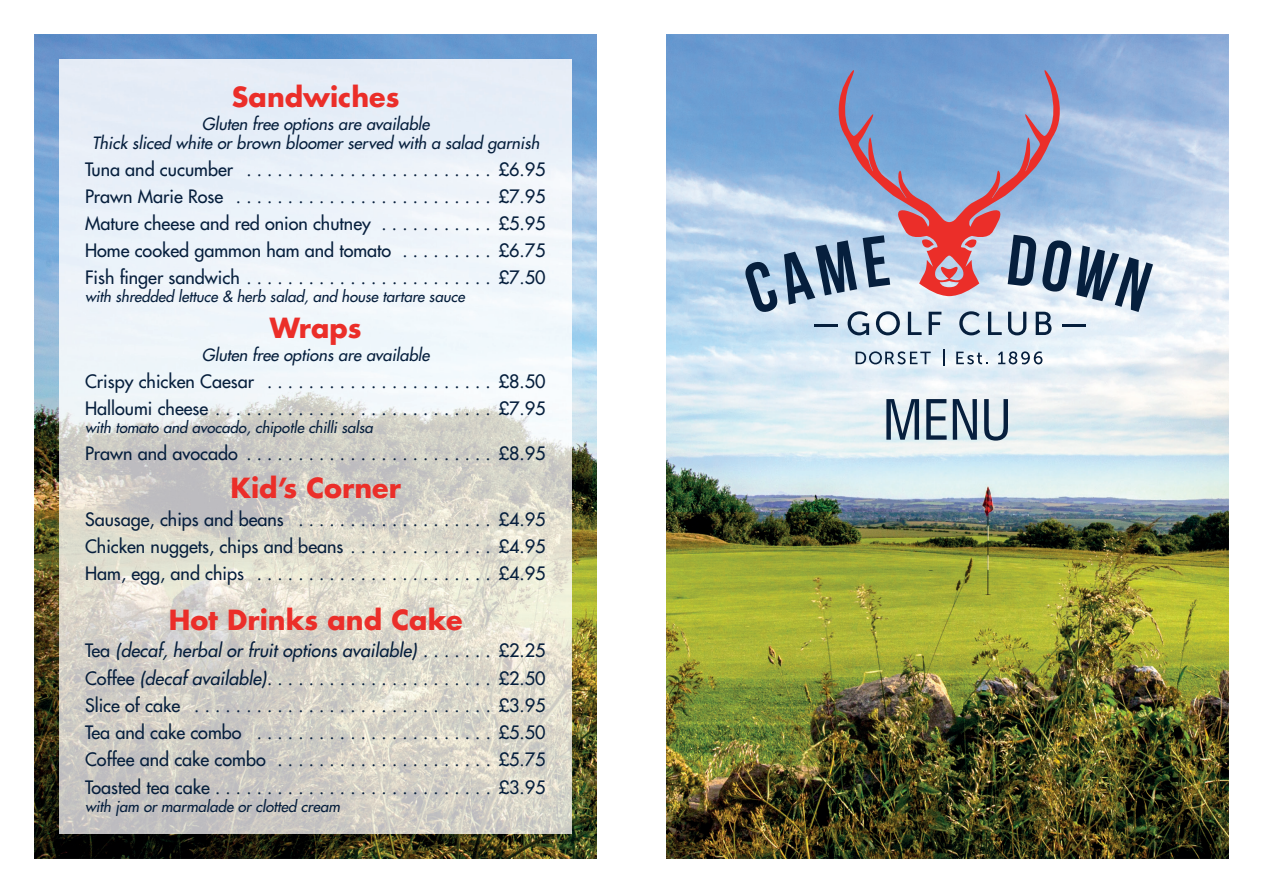
<style>
.page{position:relative;width:1263px;height:893px;background:#fff}
.page>*{position:absolute;margin:0;border:0;box-sizing:border-box;transform-origin:0 0}
.t1{font:condensed 54px "Swiss 721 BT";color:#061f3d}
.t2{font:700 27px "Futura Std";color:#eb2e29}
.t3{font:500 18px/27.3px "Futura Std";color:#061f3d;text-align:justify}
.t4{font:italic 500 16.5px/19.5px "Futura Std";color:#061f3d;text-align:center}
.t5{font:italic 500 15px "Futura Std";color:#061f3d}
.s1{font-style:italic}
</style>
<div class="page">
<img style="left:34px;top:34px;width:1195px;height:825px">
<div style="left:597px;top:9px;width:68px;height:871px;background:#fff"></div>
<img style="left:60px;top:60px;width:512px;height:773px">
<svg style="left:744px;top:235px;width:156px;height:100px;background:#a2b8cc"></svg>
<svg style="left:908px;top:312px;width:13px;height:23px"></svg>
<svg style="left:929px;top:312px;width:12px;height:23px"></svg>
<svg style="left:959px;top:311px;width:21px;height:24px"></svg>
<svg style="left:988px;top:312px;width:14px;height:23px"></svg>
<svg style="left:1008px;top:235px;width:145px;height:100px;background:#a9b8c6"></svg>
<hr style="left:1062px;top:324px;width:23px;height:2px;background:#061f3d">
<hr style="left:814px;top:324px;width:24px;height:2px;background:#061f3d">
<svg style="left:856px;top:351px;width:75px;height:13px"></svg>
<svg style="left:943px;top:349px;width:2px;height:17px"></svg>
<svg style="left:956px;top:352px;width:32px;height:12px"></svg>
<svg style="left:998px;top:351px;width:44px;height:13px"></svg>
<svg style="left:837px;top:70px;width:224px;height:226px;background:#999bbb"></svg>
<svg style="left:120px;top:268px;width:8px;height:16px"></svg>
<h2 class="t2" style="left:232px;top:79px;width:169px">Sandwiches</h2>
<p class="t4" style="left:92px;top:114px;width:449px">Gluten free options are available<br>Thick sliced white or brown bloomer served with a salad garnish</p>
<p class="t3" style="left:85px;top:156px;width:462px">Tuna and cucumber . . . . . . . . . . . . . . . . . . . . . . . . £6.95<br>Prawn Marie Rose . . . . . . . . . . . . . . . . . . . . . . . . . £7.95<br>Mature cheese and red onion chutney . . . . . . . . . . . £5.95<br>Home cooked gammon ham and tomato . . . . . . . . . £6.75<br>Fish nger sandwich . . . . . . . . . . . . . . . . . . . . . . . . £7.50</p>
<p class="t5" style="left:85px;top:287px;width:381px">with shredded lettuce &amp; herb salad, and house tartare sauce</p>
<h2 class="t2" style="left:270px;top:310px;width:93px">Wraps</h2>
<p class="t4" style="left:202px;top:345px;width:229px">Gluten free options are available</p>
<p class="t3" style="left:85px;top:368px;width:462px">Crispy chicken Caesar . . . . . . . . . . . . . . . . . . . . . . £8.50<br>Halloumi cheese . . . . . . . . . . . . . . . . . . . . . . . . . . . £7.95</p>
<p class="t5" style="left:85px;top:418px;width:289px">with tomato and avocado, chipotle chilli salsa</p>
<p class="t3" style="left:85px;top:440px;width:462px">Prawn and avocado . . . . . . . . . . . . . . . . . . . . . . . . £8.95</p>
<h2 class="t2" style="left:231px;top:470px;width:172px">Kid’s Corner</h2>
<p class="t3" style="left:85px;top:505px;width:462px">Sausage, chips and beans . . . . . . . . . . . . . . . . . . . £4.95<br>Chicken nuggets, chips and beans . . . . . . . . . . . . . . £4.95<br>Ham, egg, and chips . . . . . . . . . . . . . . . . . . . . . . . £4.95</p>
<h2 class="t2" style="left:169px;top:602px;width:295px">Hot Drinks and Cake</h2>
<p class="t3" style="left:85px;top:637px;width:462px">Tea <span class="s1">(decaf, herbal or fruit options available)</span> . . . . . . . £2.25<br>Coffee <span class="s1">(decaf available)</span>. . . . . . . . . . . . . . . . . . . . . . £2.50<br>Slice of cake . . . . . . . . . . . . . . . . . . . . . . . . . . . . . £3.95<br>Tea and cake combo . . . . . . . . . . . . . . . . . . . . . . . £5.50<br>Coffee and cake combo . . . . . . . . . . . . . . . . . . . . . £5.75<br>Toasted tea cake . . . . . . . . . . . . . . . . . . . . . . . . . . . £3.95</p>
<p class="t5" style="left:85px;top:797px;width:256px">with jam or marmalade or clotted cream</p>
<h1 class="t1" style="left:883px;top:388px;width:130px">MENU</h1>
</div>
